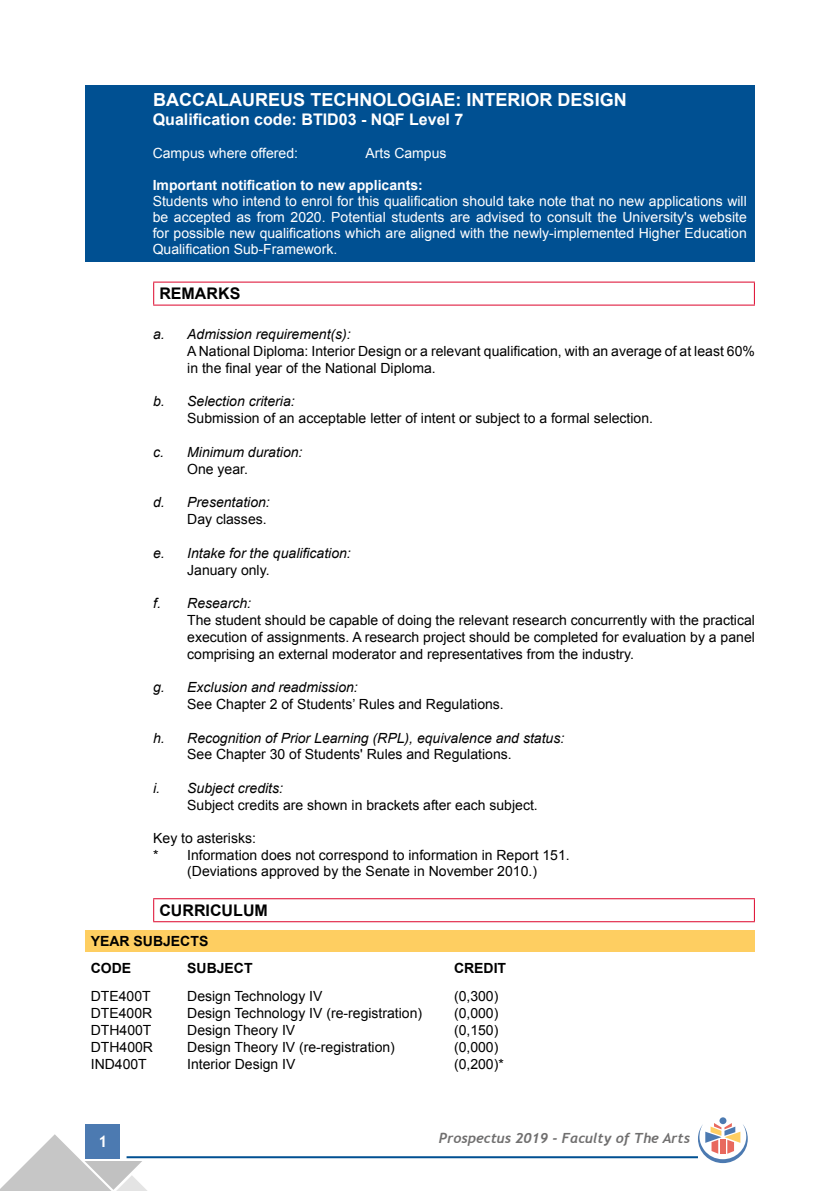
<style>
.page{position:relative;width:840px;height:1191px;background:#fff}
.page>*{position:absolute;margin:0;border:0;box-sizing:border-box;transform-origin:0 0}
.t1{font:700 18px "Arial";color:#fff}
.t2{font:700 16px "Arial";color:#fff}
.t3{font:700 16px "Arial";color:#000}
.t4{font:700 16px "Trebuchet MS";color:#fff}
.t5{font:14px/16.8px "Arial";color:#000}
.t6{font:14px/16px "Arial";color:#fff;text-align:justify}
.t7{font:italic 14px "Arial";color:#000}
.t8{font:700 14px "Arial";color:#fff}
.t9{font:italic 700 14px "Trebuchet";color:#706f6f}
.t10{font:700 14px/26.4px "Arial";color:#000}
</style>
<div class="page">
<div style="left:86px;top:1124px;width:34px;height:34px;background:#4c7ab1"></div>
<hr style="left:126px;top:1156px;width:571px;height:2px;background:#005092">
<svg style="left:0;top:1134px;width:148px;height:57px"></svg>
<div style="left:719px;top:1117px;width:7px;height:7px;background:#4c7ab1;border-radius:50%"></div>
<svg style="left:697px;top:1123px;width:50px;height:40px"></svg>
<div style="left:85px;top:85px;width:669px;height:177px;background:#005092"></div>
<hr style="left:153px;top:282px;width:601px;height:1px;background:#dd052b">
<svg style="left:153px;top:283px;width:1px;height:21px"></svg>
<svg style="left:753px;top:283px;width:1px;height:21px"></svg>
<hr style="left:153px;top:304px;width:601px;height:1px;background:#dd052b">
<hr style="left:153px;top:898px;width:601px;height:1px;background:#dd052b">
<svg style="left:153px;top:899px;width:1px;height:22px"></svg>
<svg style="left:753px;top:899px;width:1px;height:22px"></svg>
<hr style="left:153px;top:921px;width:601px;height:1px;background:#dd052b">
<div style="left:85px;top:930px;width:669px;height:21px;background:#fece61"></div>
<p class="t1" style="left:153px;top:87px;width:475px">BACCALAUREUS TECHNOLOGIAE: INTERIOR DESIGN</p>
<p class="t2" style="left:153px;top:109px;width:312px">Qualification code: BTID03 - NQF Level 7</p>
<p class="t6" style="left:153px;top:145px;width:147px">Campus where offered:</p>
<p class="t6" style="left:365px;top:145px;width:82px">Arts Campus</p>
<p class="t8" style="left:153px;top:175px;width:271px">Important notification to new applicants:</p>
<p class="t6" style="left:153px;top:193px;width:595px">Students who intend to enrol for this qualification should take note that no new applications will be accepted as from 2020. Potential students are advised to consult the University's website for possible new qualifications which are aligned with the newly-implemented Higher Education Qualification Sub-Framework.</p>
<p class="t3" style="left:159px;top:282px;width:82px">REMARKS</p>
<p class="t7" style="left:153px;top:325px;width:199px">a. Admission requirement(s):</p>
<p class="t5" style="left:187px;top:343px;width:569px">A National Diploma: Interior Design or a relevant qualification, with an average of at least 60% in the final year of the National Diploma.</p>
<p class="t7" style="left:153px;top:392px;width:143px">b. Selection criteria:</p>
<p class="t5" style="left:187px;top:410px;width:467px">Submission of an acceptable letter of intent or subject to a formal selection.</p>
<p class="t7" style="left:153px;top:443px;width:151px">c. Minimum duration:</p>
<p class="t5" style="left:187px;top:460px;width:62px">One year.</p>
<p class="t7" style="left:153px;top:493px;width:118px">d. Presentation:</p>
<p class="t5" style="left:187px;top:511px;width:81px">Day classes.</p>
<p class="t7" style="left:153px;top:544px;width:199px">e. Intake for the qualification:</p>
<p class="t5" style="left:187px;top:561px;width:84px">January only.</p>
<p class="t7" style="left:153px;top:594px;width:99px">f. Research:</p>
<p class="t5" style="left:187px;top:611px;width:569px;text-align:justify">The student should be capable of doing the relevant research concurrently with the practical execution of assignments. A research project should be completed for evaluation by a panel comprising an external moderator and representatives from the industry.</p>
<p class="t7" style="left:153px;top:678px;width:206px">g. Exclusion and readmission:</p>
<p class="t5" style="left:187px;top:695px;width:318px">See Chapter 2 of Students’ Rules and Regulations.</p>
<p class="t7" style="left:153px;top:728px;width:412px">h. Recognition of Prior Learning (RPL), equivalence and status:</p>
<p class="t5" style="left:187px;top:746px;width:326px">See Chapter 30 of Students' Rules and Regulations.</p>
<p class="t7" style="left:153px;top:779px;width:131px">i. Subject credits:</p>
<p class="t5" style="left:187px;top:796px;width:352px">Subject credits are shown in brackets after each subject.</p>
<p class="t5" style="left:153px;top:830px;width:104px">Key to asterisks:</p>
<p class="t5" style="left:153px;top:847px;width:418px">* Information does not correspond to information in Report 151.</p>
<p class="t5" style="left:187px;top:863px;width:351px">(Deviations approved by the Senate in November 2010.)</p>
<p class="t3" style="left:159px;top:899px;width:110px">CURRICULUM</p>
<p class="t10" style="left:91px;top:928px;width:119px">YEAR SUBJECTS<br>CODE</p>
<p class="t10" style="left:187px;top:954px;width:67px">SUBJECT</p>
<p class="t10" style="left:454px;top:954px;width:54px">CREDIT</p>
<p class="t5" style="left:91px;top:988px;width:61px">DTE400T</p>
<p class="t5" style="left:187px;top:988px;width:137px">Design Technology IV</p>
<p class="t5" style="left:454px;top:988px;width:46px">(0,300)</p>
<p class="t5" style="left:91px;top:1004px;width:63px">DTE400R</p>
<p class="t5" style="left:187px;top:1004px;width:236px">Design Technology IV (re-registration)</p>
<p class="t5" style="left:454px;top:1004px;width:46px">(0,000)</p>
<p class="t5" style="left:91px;top:1021px;width:62px">DTH400T</p>
<p class="t5" style="left:187px;top:1021px;width:109px">Design Theory IV</p>
<p class="t5" style="left:454px;top:1021px;width:46px">(0,150)</p>
<p class="t5" style="left:91px;top:1038px;width:64px">DTH400R</p>
<p class="t5" style="left:187px;top:1038px;width:209px">Design Theory IV (re-registration)</p>
<p class="t5" style="left:454px;top:1038px;width:46px">(0,000)</p>
<p class="t5" style="left:91px;top:1055px;width:58px">IND400T</p>
<p class="t5" style="left:187px;top:1055px;width:110px">Interior Design IV</p>
<p class="t5" style="left:454px;top:1055px;width:51px">(0,200)*</p>
<p class="t4" style="left:98px;top:1131px;width:11px">1</p>
<p class="t9" style="left:438px;top:1129px;width:252px">Prospectus 2019 - Faculty of The Arts</p>
</div>
